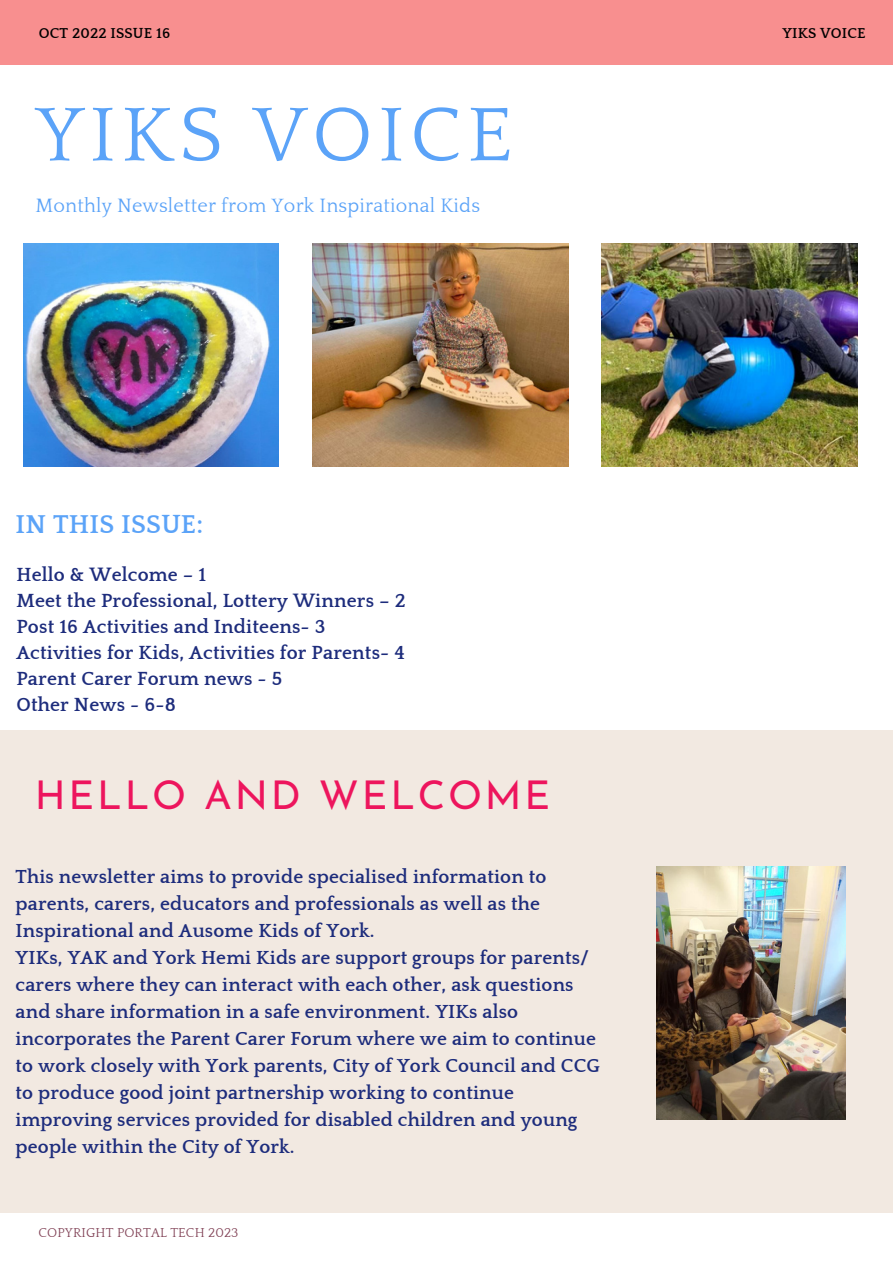
<style>
.page{position:relative;width:893px;height:1264px;background:#fff}
.page>*{position:absolute;margin:0;border:0;box-sizing:border-box;transform-origin:0 0}
.t1{font:79.35px "Quattrocento";letter-spacing:.07em;color:#5ba3f8}
.t2{font:39.6px "Josefin Sans";letter-spacing:.07em;color:#ed155d}
.t3{font:700 26.4px "Quattrocento";letter-spacing:.01em;color:#5ba3f8}
.t4{font:19.8px "Quattrocento";letter-spacing:.01em;color:#5ba3f8}
.t5{font:700 19.5px/25.8px "Quattrocento";letter-spacing:.01em;color:#1d2c7c}
.t6{font:700 19.35px/27px "Quattrocento";letter-spacing:.01em;color:#1d2c7c}
.t7{font:700 14.7px "Quattrocento";letter-spacing:.01em;color:#000}
.t8{font:13.2px "Quattrocento";letter-spacing:.01em;color:#814256}
</style>
<div class="page">
<div style="left:0;top:0;width:892px;height:64px;background:#f88f8f"></div>
<div style="left:0;top:730px;width:892px;height:482px;background:#f2e9e1"></div>
<img style="left:24px;top:243px;width:255px;height:224px">
<img style="left:313px;top:243px;width:255px;height:224px">
<img style="left:601px;top:243px;width:256px;height:224px">
<img style="left:656px;top:866px;width:189px;height:253px">
<p class="t7" style="left:39px;top:26px;width:133px">OCT 2022 ISSUE 16</p>
<p class="t7" style="left:782px;top:26px;width:85px">YIKS VOICE</p>
<h1 class="t1" style="left:35px;top:93px;width:479px">YIKS VOICE</h1>
<p class="t4" style="left:35px;top:195px;width:446px">Monthly Newsletter from York Inspirational Kids</p>
<h3 class="t3" style="left:16px;top:511px;width:189px">IN THIS ISSUE:</h3>
<p class="t5" style="left:16px;top:562px;width:391px">Hello &amp; Welcome – 1<br>Meet the Professional, Lottery Winners – 2<br>Post 16 Activities and Inditeens- 3<br>Activities for Kids, Activities for Parents- 4<br>Parent Carer Forum news - 5<br>Other News - 6-8</p>
<h2 class="t2" style="left:35px;top:779px;width:517px">HELLO AND WELCOME</h2>
<p class="t6" style="left:16px;top:864px;width:586px">This newsletter aims to provide specialised information to parents, carers, educators and professionals as well as the Inspirational and Ausome Kids of York.<br>YIKs, YAK and York Hemi Kids are support groups for parents/ carers where they can interact with each other, ask questions and share information in a safe environment. YIKs also incorporates the Parent Carer Forum where we aim to continue to work closely with York parents, City of York Council and CCG to produce good joint partnership working to continue improving services provided for disabled children and young people within the City of York.</p>
<p class="t8" style="left:38px;top:1226px;width:201px">COPYRIGHT PORTAL TECH 2023</p>
</div>
